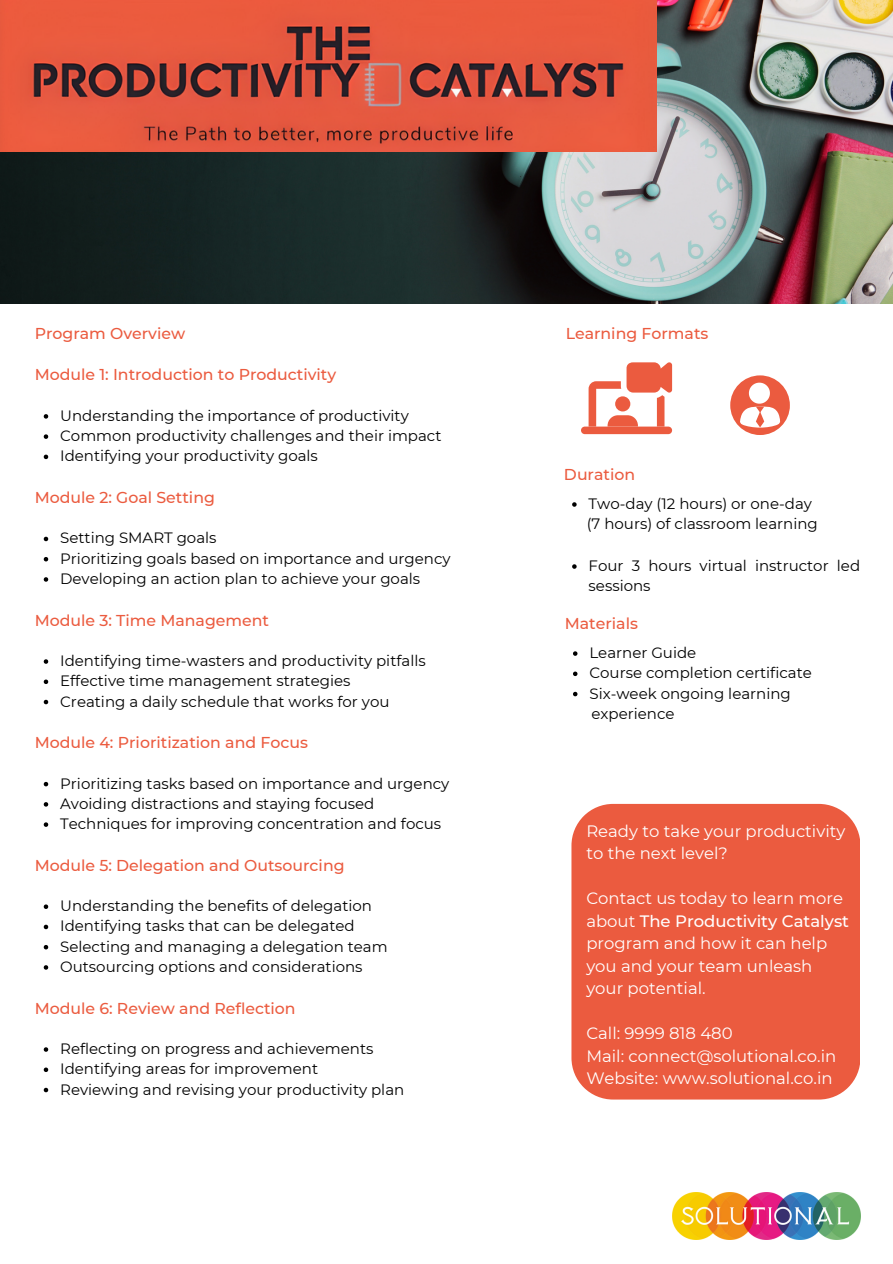
<style>
.page{position:relative;width:893px;height:1264px;background:#fff}
.page>*{position:absolute;margin:0;border:0;box-sizing:border-box;transform-origin:0 0}
.t1{font:16.5px/22.5px "Montserrat";color:#fff}
.t2{font:500 15.75px "Montserrat";color:#eb5b3f}
.t3{font:15px/20.2px "Montserrat";color:#000}
.s1{font-weight:500}
</style>
<div class="page">
<img style="left:672px;top:1192px;width:188px;height:47px">
<div style="left:581px;top:426px;width:91px;height:8px;background:#eb5b3f;border-radius:4px"></div>
<svg style="left:588px;top:362px;width:84px;height:64px"></svg>
<div style="left:730px;top:375px;width:59px;height:60px;background:#eb5b3f;border-radius:50%"></div>
<svg style="left:738px;top:382px;width:51px;height:53px"></svg>
<div style="left:571px;top:804px;width:289px;height:295px;background:#eb5b3f"></div>
<svg style="left:44px;top:414px;width:4px;height:4px"></svg>
<svg style="left:44px;top:434px;width:4px;height:5px"></svg>
<svg style="left:44px;top:454px;width:4px;height:5px"></svg>
<svg style="left:44px;top:536px;width:4px;height:5px"></svg>
<svg style="left:44px;top:557px;width:4px;height:4px"></svg>
<svg style="left:44px;top:577px;width:4px;height:4px"></svg>
<svg style="left:44px;top:659px;width:4px;height:4px"></svg>
<svg style="left:44px;top:679px;width:4px;height:5px"></svg>
<svg style="left:44px;top:699px;width:4px;height:5px"></svg>
<svg style="left:44px;top:782px;width:4px;height:4px"></svg>
<svg style="left:44px;top:802px;width:4px;height:4px"></svg>
<svg style="left:44px;top:822px;width:4px;height:4px"></svg>
<svg style="left:44px;top:904px;width:4px;height:5px"></svg>
<svg style="left:44px;top:924px;width:4px;height:5px"></svg>
<svg style="left:44px;top:945px;width:4px;height:4px"></svg>
<svg style="left:44px;top:965px;width:4px;height:4px"></svg>
<svg style="left:44px;top:1047px;width:4px;height:4px"></svg>
<svg style="left:44px;top:1067px;width:4px;height:5px"></svg>
<svg style="left:44px;top:1087px;width:4px;height:5px"></svg>
<svg style="left:572px;top:502px;width:4px;height:5px"></svg>
<svg style="left:572px;top:564px;width:4px;height:5px"></svg>
<svg style="left:573px;top:651px;width:4px;height:5px"></svg>
<svg style="left:573px;top:671px;width:4px;height:5px"></svg>
<svg style="left:573px;top:691px;width:4px;height:5px"></svg>
<img style="left:0;top:0;width:892px;height:303px">
<img style="left:0;top:0;width:656px;height:152px">
<p class="t2" style="left:35px;top:323px;width:152px">Program Overview</p>
<p class="t2" style="left:35px;top:365px;width:303px">Module 1: Introduction to Productivity</p>
<p class="t3" style="left:60px;top:405px;width:383px">Understanding the importance of productivity<br>Common productivity challenges and their impact<br>Identifying your productivity goals</p>
<p class="t2" style="left:35px;top:487px;width:182px">Module 2: Goal Setting</p>
<p class="t3" style="left:60px;top:528px;width:392px">Setting SMART goals<br>Prioritizing goals based on importance and urgency<br>Developing an action plan to achieve your goals</p>
<p class="t2" style="left:35px;top:610px;width:236px">Module 3: Time Management</p>
<p class="t3" style="left:60px;top:650px;width:367px">Identifying time-wasters and productivity pitfalls<br>Effective time management strategies<br>Creating a daily schedule that works for you</p>
<p class="t2" style="left:35px;top:733px;width:275px">Module 4: Prioritization and Focus</p>
<p class="t3" style="left:60px;top:773px;width:390px">Prioritizing tasks based on importance and urgency<br>Avoiding distractions and staying focused<br>Techniques for improving concentration and focus</p>
<p class="t2" style="left:35px;top:855px;width:311px">Module 5: Delegation and Outsourcing</p>
<p class="t3" style="left:60px;top:895px;width:329px">Understanding the benefits of delegation Identifying tasks that can be delegated Selecting and managing a delegation team Outsourcing options and considerations</p>
<p class="t2" style="left:35px;top:998px;width:262px">Module 6: Review and Reflection</p>
<p class="t3" style="left:60px;top:1038px;width:345px">Reflecting on progress and achievements<br>Identifying areas for improvement<br>Reviewing and revising your productivity plan</p>
<p class="t2" style="left:565px;top:323px;width:144px">Learning Formats</p>
<p class="t2" style="left:564px;top:465px;width:73px">Duration</p>
<p class="t3" style="left:586px;top:493px;width:232px">Two-day (12 hours) or one-day (7 hours) of classroom learning</p>
<p class="t3" style="left:588px;top:555px;width:273px">Four 3 hours virtual instructor led sessions</p>
<p class="t2" style="left:564px;top:614px;width:75px">Materials</p>
<p class="t3" style="left:589px;top:642px;width:224px">Learner Guide<br>Course completion certificate<br>Six-week ongoing learning experience</p>
<p class="t1" style="left:586px;top:819px;width:260px">Ready to take your productivity to the next level?</p>
<p class="t1" style="left:586px;top:887px;width:264px">Contact us today to learn more about <span class="s1">The Productivity Catalyst </span>program and how it can help you and your team unleash your potential.</p>
<p class="t1" style="left:586px;top:1022px;width:251px">Call: 9999 818 480<br>Mail: connect@solutional.co.in<br>Website: www.solutional.co.in</p>
</div>
